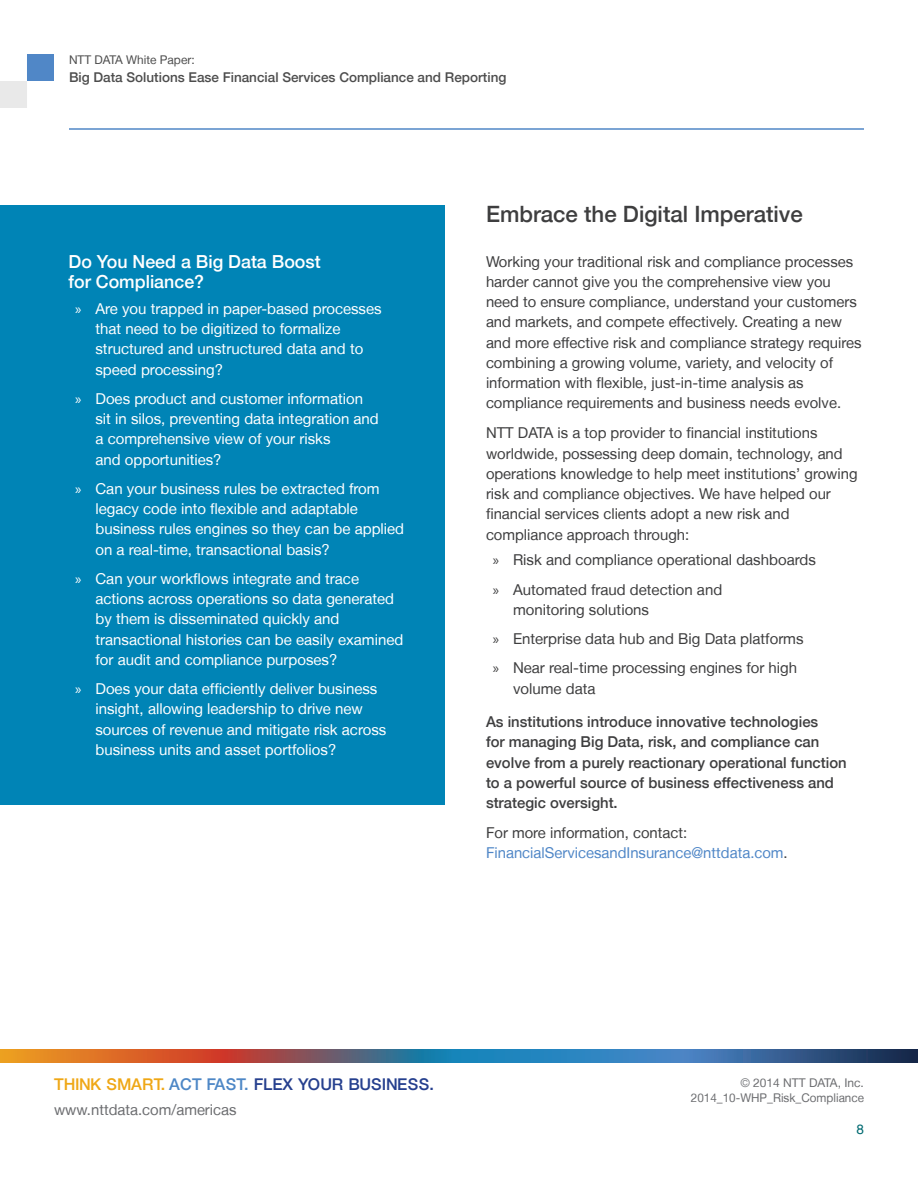
<style>
.page{position:relative;width:918px;height:1188px;background:#fff}
.page>*{position:absolute;margin:0;border:0;box-sizing:border-box;transform-origin:0 0}
.Headings{font:500 22.5px "Helvetica Neue LT";color:#3e3e3f}
.Body{font:500 18px/20.2px "Helvetica Neue LT";color:#fff}
.t1{font:500 16.2px "Helvetica Neue LT";color:#253f8e}
.Body-2{font:15px/20.2px "Helvetica Neue LT";color:#3e3e3f}
.t2{font:15px/20.2px "Helvetica Neue LT";color:#fff}
.Body-3{font:500 15px/20.2px "Helvetica Neue LT";color:#3e3e3f}
.Body-4{font:15px/20.2px "Helvetica Neue LT";color:#5087c7}
.Footer-NTT{font:15px "Helvetica Neue LT";color:#6c6d70}
.t3{font:500 13.5px "Helvetica Neue LT";color:#4d4d4d}
.t4{font:13.5px "Helvetica LT Com";color:#006a71}
.t5{font:12px/15.3px "Helvetica Neue LT";color:#6c6d70;text-align:right}
.t6{font:12px "Helvetica Neue LT";color:#4d4d4d}
.s1{font-family:"Myriad Pro"}
.s2{color:#3e3e3f}
.s3{color:#efa715}
.s4{color:#4d87c6}
.s5{color:#808285}
</style>
<div class="page">
<svg style="left:0;top:1049px;width:918px;height:13px"></svg>
<svg style="left:0;top:54px;width:54px;height:54px"></svg>
<hr style="left:69px;top:128px;width:795px;height:2px;background:#5087c7">
<div style="left:0;top:206px;width:444px;height:599px;background:#0084b6"></div>
<p class="t6" style="left:69px;top:53px;width:127px">NTT DATA White Paper:</p>
<p class="t3" style="left:69px;top:69px;width:439px">Big Data Solutions Ease Financial Services Compliance and Reporting</p>
<p class="Body" style="left:68px;top:251px;width:254px">Do You Need a Big Data Boost for Compliance?</p>
<p class="t2" style="left:95px;top:298px;width:288px;text-indent:-20px"><span class="s1">»</span> Are you trapped in paper-based processes that need to be digitized to formalize structured and unstructured data and to speed processing?</p>
<p class="t2" style="left:95px;top:388px;width:285px;text-indent:-20px"><span class="s1">»</span> Does product and customer information sit in silos, preventing data integration and a comprehensive view of your risks<br>and opportunities?</p>
<p class="t2" style="left:95px;top:478px;width:310px;text-indent:-20px"><span class="s1">»</span> Can your business rules be extracted from legacy code into flexible and adaptable business rules engines so they can be applied on a real-time, transactional basis?</p>
<p class="t2" style="left:95px;top:568px;width:309px;text-indent:-20px"><span class="s1">»</span> Can your workflows integrate and trace actions across operations so data generated by them is disseminated quickly and transactional histories can be easily examined for audit and compliance purposes?</p>
<p class="t2" style="left:95px;top:679px;width:292px;text-indent:-20px"><span class="s1">»</span> Does your data efficiently deliver business insight, allowing leadership to drive new sources of revenue and mitigate risk across business units and asset portfolios?</p>
<p class="Headings" style="left:486px;top:200px;width:318px">Embrace the Digital Imperative</p>
<p class="Body-2" style="left:486px;top:251px;width:377px">Working your traditional risk and compliance processes harder cannot give you the comprehensive view you need to ensure compliance, understand your customers and markets, and compete effectively. Creating a new and more effective risk and compliance strategy requires combining a growing volume, variety, and velocity of information with flexible, just-in-time analysis as compliance requirements and business needs evolve.</p>
<p class="Body-2" style="left:486px;top:423px;width:373px">NTT DATA is a top provider to financial institutions worldwide, possessing deep domain, technology, and operations knowledge to help meet institutions’ growing risk and compliance objectives. We have helped our financial services clients adopt a new risk and compliance approach through:</p>
<p class="Body-2" style="left:493px;top:550px;width:325px"><span class="s1">»</span> Risk and compliance operational dashboards</p>
<p class="Body-2" style="left:513px;top:579px;width:211px;text-indent:-20px"><span class="s1">»</span> Automated fraud detection and monitoring solutions</p>
<p class="Body-2" style="left:493px;top:628px;width:312px"><span class="s1">»</span> Enterprise data hub and Big Data platforms</p>
<p class="Body-2" style="left:513px;top:658px;width:286px;text-indent:-20px"><span class="s1">»</span> Near real-time processing engines for high volume data</p>
<p class="Body-3" style="left:486px;top:712px;width:362px">As institutions introduce innovative technologies<br>for managing Big Data, risk, and compliance can evolve from a purely reactionary operational function to a powerful source of business effectiveness and strategic oversight.</p>
<p class="Body-4" style="left:486px;top:822px;width:303px"><span class="s2">For more information, contact:<br></span>FinancialServicesandInsurance@nttdata.com<span class="s2">.</span></p>
<p class="t1" style="left:54px;top:1074px;width:382px"><span class="s3">THINK SMART.</span> <span class="s4">ACT FAST.</span> FLEX YOUR BUSINESS.</p>
<p class="Footer-NTT" style="left:54px;top:1101px;width:184px">www.nttdata.com/americas</p>
<p class="t5" style="left:691px;top:1075px;width:175px"><span class="s5">©</span> 2014 NTT DATA, Inc.<br>2014_10-WHP_Risk_Compliance</p>
<p class="t4" style="left:856px;top:1121px;width:9px">8</p>
</div>
